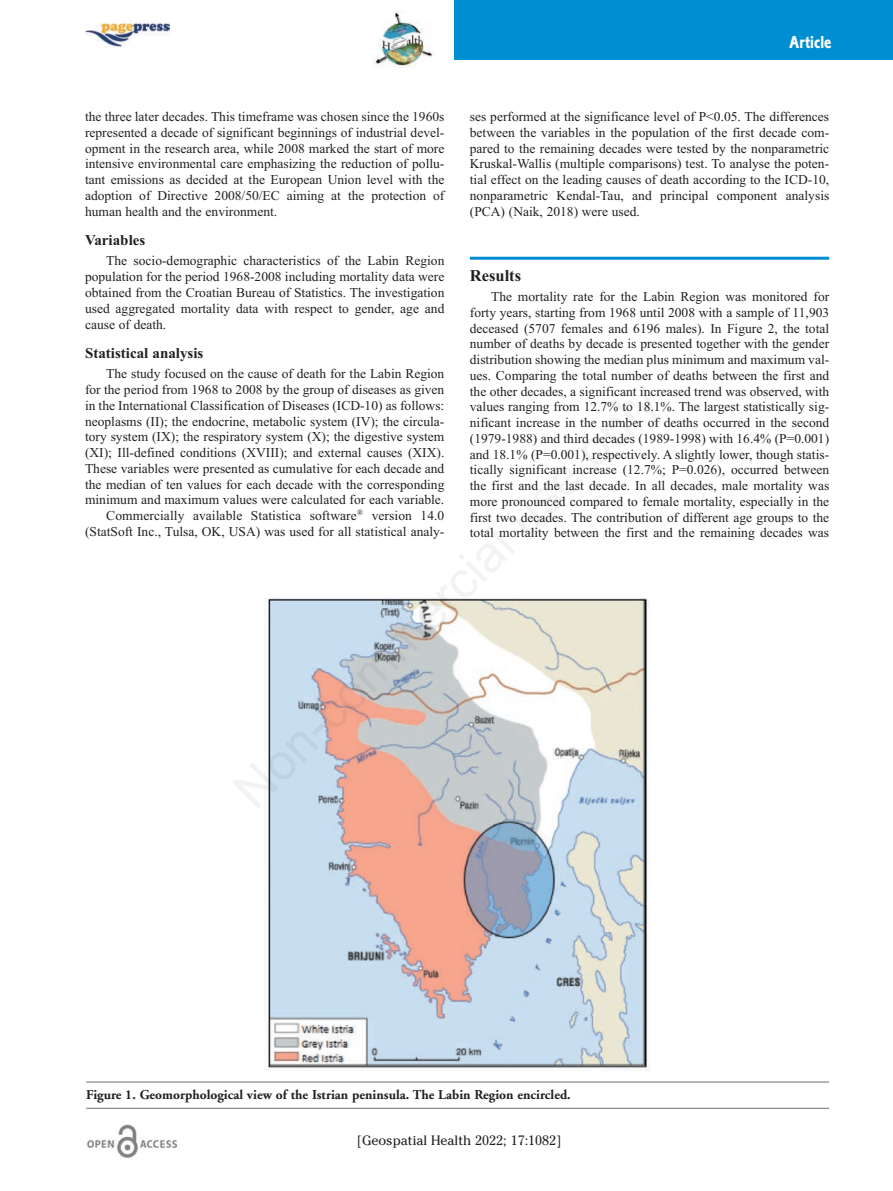
<style>
.page{position:relative;width:893px;height:1191px;background:#fff}
.page>*{position:absolute;margin:0;border:0;box-sizing:border-box;transform-origin:0 0}
.t1{font:18px "Corinthian Bold Condensed Plain";color:#fff}
.t2{font:700 16.5px "Times New Roman";color:#231f20}
.t3{font:700 15px "Times New Roman";color:#231f20}
.t4{font:13.5px/15.8px "Times New Roman";color:#231f20;text-align:justify}
.t5{font:700 13.5px "Adobe Garamond";color:#231f20}
.t6{font:13.5px "Cheltenham";color:#231f20}
</style>
<div class="page">
<div style="left:454px;top:0;width:439px;height:60px;background:#008ed2"></div>
<img style="left:373px;top:11px;width:60px;height:57px">
<hr style="left:470px;top:257px;width:359px;height:3px;background:#008ed2">
<img style="left:86px;top:1124px;width:92px;height:35px">
<img style="left:85px;top:22px;width:84px;height:25px">
<hr style="left:86px;top:1081px;width:743px;height:1px;background:#6c6d70">
<hr style="left:86px;top:1108px;width:743px;height:1px;background:#6c6d70">
<img style="left:267px;top:598px;width:382px;height:472px">
<h1 class="t1" style="left:789px;top:36px;width:44px">Article</h1>
<p class="t4" style="left:85px;top:109px;width:361px">the three later decades. This timeframe was chosen since the 1960s represented a decade of significant beginnings of industrial devel&shy;opment in the research area, while 2008 marked the start of more intensive environmental care emphasizing the reduction of pollu&shy;tant emissions as decided at the European Union level with the adoption of Directive 2008/50/EC aiming at the protection of human health and the environment.</p>
<p class="t3" style="left:85px;top:231px;width:62px">Variables</p>
<p class="t4" style="left:85px;top:253px;width:361px;text-indent:21px">The socio-demographic characteristics of the Labin Region population for the period 1968-2008 including mortality data were obtained from the Croatian Bureau of Statistics. The investigation used aggregated mortality data with respect to gender, age and cause of death.</p>
<p class="t3" style="left:85px;top:344px;width:120px">Statistical analysis</p>
<p class="t4" style="left:85px;top:366px;width:361px;text-align:right">The study focused on the cause of death for the Labin Region<br>for the period from 1968 to 2008 by the group of diseases as given in the International Classification of Diseases (ICD-10) as follows: neoplasms (II); the endocrine, metabolic system (IV); the circula&shy;tory system (IX); the respiratory system (X); the digestive system (XI); Ill-defined conditions (XVIII); and external causes (XIX).<br>These variables were presented as cumulative for each decade and the median of ten values for each decade with the corresponding minimum and maximum values were calculated for each variable.<br>Commercially available Statistica software<sup>®</sup> version 14.0 (StatSoft Inc., Tulsa, OK, USA) was used for all statistical analy-</p>
<p class="t4" style="left:470px;top:109px;width:361px">ses performed at the significance level of P&lt;0.05. The differences between the variables in the population of the first decade com&shy;pared to the remaining decades were tested by the nonparametric Kruskal-Wallis (multiple comparisons) test. To analyse the poten&shy;tial effect on the leading causes of death according to the ICD-10, nonparametric Kendal-Tau, and principal component analysis (PCA) (Naik, 2018) were used.</p>
<p class="t2" style="left:470px;top:266px;width:53px">Results</p>
<p class="t4" style="left:470px;top:288px;width:361px;text-indent:21px">The mortality rate for the Labin Region was monitored for forty years, starting from 1968 until 2008 with a sample of 11,903 deceased (5707 females and 6196 males). In Figure 2, the total number of deaths by decade is presented together with the gender distribution showing the median plus minimum and maximum val&shy;ues. Comparing the total number of deaths between the first and the other decades, a significant increased trend was observed, with values ranging from 12.7% to 18.1%. The largest statistically sig&shy;nificant increase in the number of deaths occurred in the second (1979-1988) and third decades (1989-1998) with 16.4% (P=0.001) and 18.1% (P=0.001), respectively. A slightly lower, though statis&shy;tically significant increase (12.7%; P=0.026), occurred between the first and the last decade. In all decades, male mortality was more pronounced compared to female mortality, especially in the first two decades. The contribution of different age groups to the total mortality between the first and the remaining decades was</p>
<p class="t5" style="left:86px;top:1089px;width:486px">Figure 1. Geomorphological view of the Istrian peninsula. The Labin Region encircled.</p>
<p class="t6" style="left:357px;top:1132px;width:206px">[Geospatial Health 2022; 17:1082]</p>
</div>
